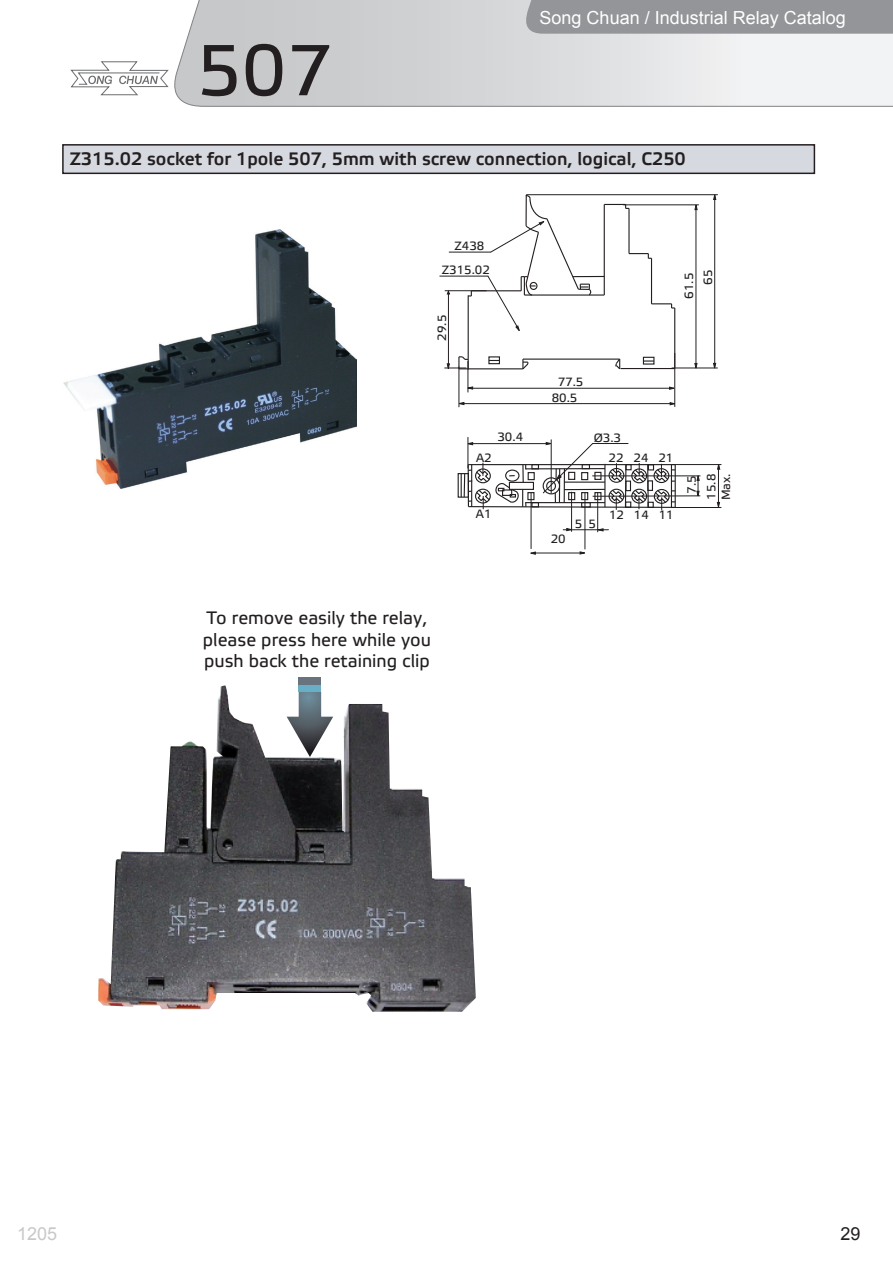
<style>
.page{position:relative;width:893px;height:1263px;background:#fff}
.page>*{position:absolute;margin:0;border:0;box-sizing:border-box;transform-origin:0 0}
.t1{font:72px "Etelka Text";color:#231f20}
.t2{font:18px/21.6px "Etelka Text";color:#231f20}
.t3{font:500 18px "Etelka";color:#231f20}
.t4{font:18px "Arial";color:#fff}
.t5{font:18px "Arial";color:#c7c8ca}
.t6{font:18px "Arial";color:#231f20}
.t7{font:12px/15.3px "Etelka Text";color:#231f20;text-align:center}
</style>
<div class="page">
<svg style="left:174px;top:0;width:719px;height:107px"></svg>
<div style="left:525px;top:0;width:368px;height:34px;background:#939598"></div>
<svg style="left:70px;top:61px;width:99px;height:34px"></svg>
<div style="left:63px;top:145px;width:751px;height:28px;background:#d6d9df"></div>
<div style="left:62px;top:144px;width:753px;height:30px;border:2px solid #231f20"></div>
<img style="left:64px;top:230px;width:293px;height:258px">
<hr style="left:459px;top:368px;width:64px;height:1px;background:#231f20">
<hr style="left:523px;top:359px;width:96px;height:1px;background:#231f20">
<svg style="left:614px;top:358px;width:7px;height:12px"></svg>
<svg style="left:521px;top:359px;width:8px;height:11px"></svg>
<hr style="left:468px;top:295px;width:1px;height:74px;background:#231f20">
<svg style="left:468px;top:291px;width:4px;height:6px"></svg>
<hr style="left:471px;top:290px;width:50px;height:1px;background:#231f20">
<hr style="left:524px;top:294px;width:80px;height:2px;background:#231f20">
<hr style="left:604px;top:212px;width:1px;height:83px;background:#231f20">
<hr style="left:573px;top:276px;width:31px;height:1px;background:#231f20">
<svg style="left:604px;top:204px;width:25px;height:8px"></svg>
<hr style="left:628px;top:208px;width:2px;height:46px;background:#231f20">
<svg style="left:629px;top:253px;width:22px;height:6px"></svg>
<hr style="left:651px;top:258px;width:1px;height:46px;background:#231f20">
<svg style="left:651px;top:303px;width:24px;height:6px"></svg>
<hr style="left:674px;top:308px;width:1px;height:61px;background:#231f20">
<hr style="left:621px;top:368px;width:54px;height:1px;background:#231f20">
<div style="left:643px;top:357px;width:11px;height:8px;border:1px solid #231f20"></div>
<svg style="left:643px;top:360px;width:11px;height:2px"></svg>
<div style="left:488px;top:356px;width:12px;height:8px;border:1px solid #231f20"></div>
<div style="left:458px;top:473px;width:11px;height:25px;border:1px solid #231f20"></div>
<hr style="left:459px;top:403px;width:215px;height:1px;background:#231f20">
<hr style="left:448px;top:293px;width:1px;height:75px;background:#231f20">
<svg style="left:445px;top:355px;width:23px;height:14px"></svg>
<hr style="left:445px;top:290px;width:41px;height:1px;background:#231f20">
<hr style="left:468px;top:361px;width:1px;height:31px;background:#231f20">
<hr style="left:468px;top:388px;width:201px;height:1px;background:#231f20">
<svg style="left:669px;top:387px;width:5px;height:3px"></svg>
<svg style="left:467px;top:386px;width:6px;height:4px"></svg>
<hr style="left:674px;top:353px;width:1px;height:54px;background:#231f20">
<hr style="left:459px;top:367px;width:1px;height:40px;background:#231f20">
<hr style="left:672px;top:368px;width:45px;height:1px;background:#231f20">
<hr style="left:696px;top:209px;width:1px;height:156px;background:#231f20">
<svg style="left:694px;top:363px;width:3px;height:6px"></svg>
<hr style="left:624px;top:205px;width:74px;height:1px;background:#231f20">
<svg style="left:694px;top:204px;width:4px;height:6px"></svg>
<hr style="left:526px;top:194px;width:191px;height:1px;background:#231f20">
<hr style="left:714px;top:196px;width:1px;height:169px;background:#231f20">
<svg style="left:713px;top:363px;width:3px;height:6px"></svg>
<svg style="left:713px;top:194px;width:3px;height:6px"></svg>
<hr style="left:440px;top:276px;width:48px;height:1px;background:#231f20">
<svg style="left:487px;top:194px;width:105px;height:137px"></svg>
<hr style="left:449px;top:252px;width:41px;height:1px;background:#231f20">
<hr style="left:592px;top:476px;width:108px;height:1px;background:#231f20">
<hr style="left:593px;top:496px;width:107px;height:1px;background:#231f20">
<svg style="left:696px;top:475px;width:4px;height:21px"></svg>
<hr style="left:672px;top:464px;width:49px;height:1px;background:#231f20">
<hr style="left:671px;top:507px;width:50px;height:1px;background:#231f20">
<hr style="left:718px;top:466px;width:1px;height:40px;background:#231f20">
<svg style="left:717px;top:464px;width:3px;height:6px"></svg>
<hr style="left:468px;top:437px;width:1px;height:31px;background:#231f20">
<svg style="left:461px;top:442px;width:215px;height:68px"></svg>
<hr style="left:551px;top:440px;width:1px;height:53px;background:#231f20">
<hr style="left:585px;top:493px;width:1px;height:56px;background:#231f20">
<hr style="left:563px;top:529px;width:45px;height:1px;background:#231f20">
<hr style="left:597px;top:493px;width:1px;height:39px;background:#231f20">
<hr style="left:571px;top:492px;width:1px;height:39px;background:#231f20">
<hr style="left:531px;top:492px;width:1px;height:57px;background:#231f20">
<hr style="left:533px;top:553px;width:50px;height:1px;background:#231f20">
<svg style="left:530px;top:552px;width:6px;height:3px"></svg>
<img style="left:98px;top:685px;width:378px;height:327px">
<svg style="left:287px;top:692px;width:46px;height:65px"></svg>
<div style="left:299px;top:684px;width:22px;height:8px;background:#68aec6"></div>
<div style="left:299px;top:677px;width:22px;height:7px;background:#68737d"></div>
<p class="t1" style="left:197px;top:29px;width:136px">507</p>
<p class="t4" style="left:540px;top:6px;width:308px">Song Chuan / Industrial Relay Catalog</p>
<p class="t3" style="left:70px;top:149px;width:618px">Z315.02 socket for 1pole 507, 5mm with screw connection, logical, C250</p>
<p class="t7" style="left:455px;top:239px;width:31px">Z438</p>
<p class="t7" style="left:442px;top:263px;width:50px">Z315.02</p>
<p class="t7" style="left:435px;top:341px;width:27px;rotate:-90deg">29.5</p>
<p class="t7" style="left:680px;top:299px;width:30px;line-height:18.8px;text-align:right;rotate:-90deg">61.5<br>65</p>
<p class="t7" style="left:552px;top:375px;width:33px">77.5<br>80.5</p>
<p class="t7" style="left:497px;top:430px;width:27px">30.4</p>
<p class="t7" style="left:594px;top:431px;width:29px">Ø3.3</p>
<p class="t7" style="left:476px;top:451px;width:17px">A2</p>
<p class="t7" style="left:476px;top:507px;width:17px">A1</p>
<p class="t7" style="left:609px;top:451px;width:66px">22 24 21</p>
<p class="t7" style="left:551px;top:532px;width:16px">20</p>
<p class="t7" style="left:575px;top:516px;width:22px">5 5</p>
<p class="t7" style="left:609px;top:508px;width:66px">12 14 11</p>
<p class="t7" style="left:682px;top:500px;width:27px;line-height:19.8px;rotate:-90deg">7.5<br>15.8</p>
<p class="t7" style="left:719px;top:500px;width:28px;rotate:-90deg">Max.</p>
<p class="t2" style="left:203px;top:608px;width:230px">To remove easily the relay, please press here while you push back the retaining clip</p>
<p class="t5" style="left:17px;top:1222px;width:42px">1205</p>
<p class="t6" style="left:840px;top:1222px;width:22px">29</p>
</div>
